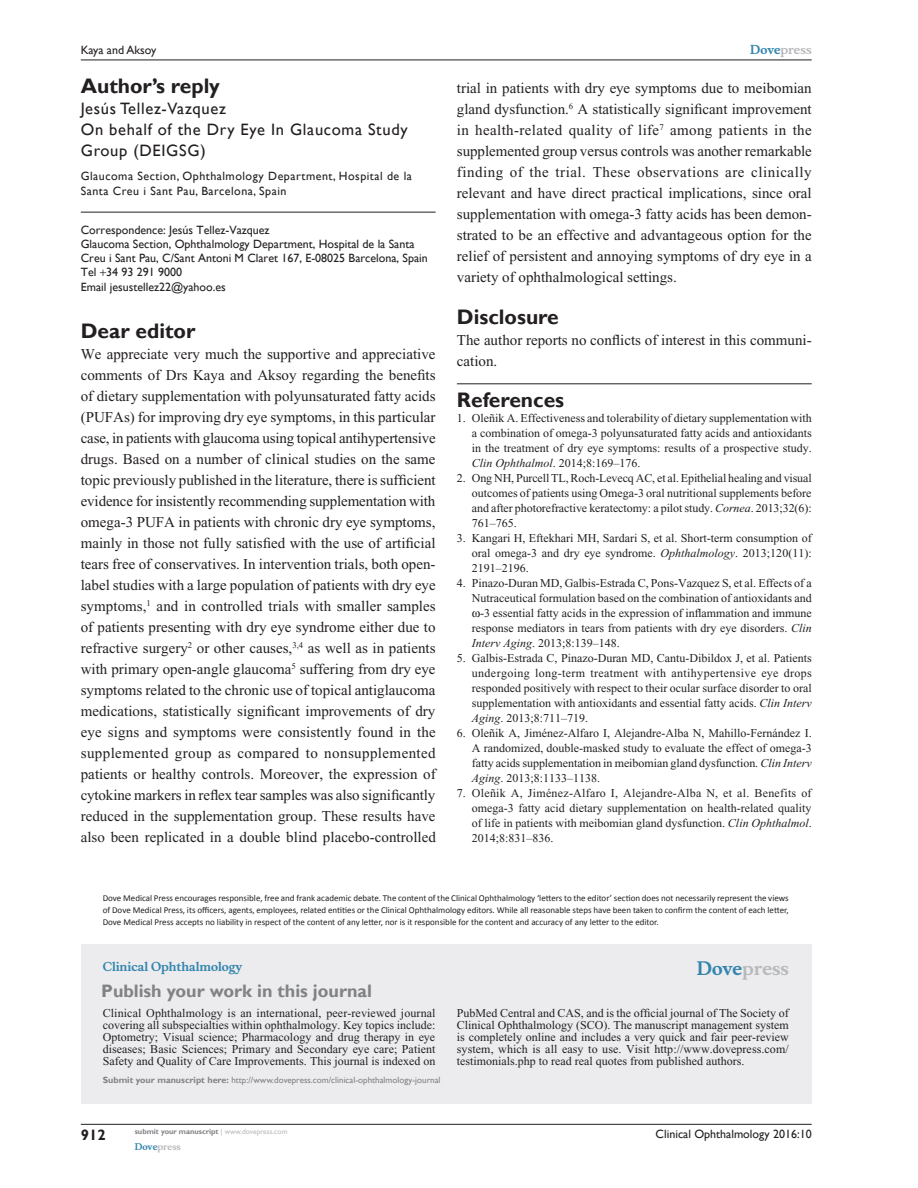
<style>
.page{position:relative;width:918px;height:1188px;background:#fff}
.page>*{position:absolute;margin:0;border:0;box-sizing:border-box;transform-origin:0 0}
.RefH{font:700 21px "Gill Sans";color:#231f20}
.PromBx-H1{font:700 18px "Gill Sans";color:#808285}
.PromBx-Brand{font:700 18px "Musee";color:#b8b9bc}
.AAu{font:16.5px/21px "Gill Sans";letter-spacing:.04em;color:#231f20}
.TxF{font:15px/21px "Times New Roman";color:#231f20;text-align:justify}
.RunFolio-V{font:700 15px "Gill Sans";color:#231f20}
.RefNL1{font:12px/15px "Times New Roman";color:#231f20;text-align:justify}
.PromBx-Tx{font:12px/12px "Times New Roman";color:#231f20;text-align:justify}
.Corr-Info-m{font:12px/14.2px "Gill Sans";color:#231f20}
.AAuAff{font:12px/14.2px "Gill Sans";letter-spacing:.04em;color:#231f20}
.Corr-Info-f{font:12px "Gill Sans";color:#231f20}
.RunF-V{font:12px "Gill Sans";color:#231f20}
.PromBx-JrnlName{font:700 12px "Musee";color:#3485ae}
.RunH-V{font:12px "Gill Sans";color:#231f20}
.RunH-Brand-V{font:700 12px "Musee";color:#b8b9bc}
.Disclaimer{font:9px/12px "Calibri";color:#231f20;text-align:justify}
.PromBx-SubmitMssWebA{font:9px "Gill Sans";color:#808285}
.RunF-Brand-V{font:700 9px "Musee";color:#b8b9bc}
.RunF-SubmityourMS-V{font:700 7.5px "Gill Sans";color:#808285}
.s1{color:#3485ae}
.s2{font-style:italic}
.s3{font-weight:700}
.s4{font-weight:400;color:#b8b9bc}
</style>
<div class="page">
<div style="left:81px;top:944px;width:731px;height:159px;background:#ececee"></div>
<hr style="left:81px;top:1124px;width:731px;height:1px;background:#231f20">
<hr style="left:81px;top:60px;width:731px;height:1px;background:#231f20">
<hr style="left:81px;top:212px;width:355px;height:1px;background:#231f20">
<hr style="left:457px;top:383px;width:355px;height:1px;background:#231f20">
<p class="RunH-V" style="left:81px;top:43px;width:77px">Kaya and Aksoy</p>
<h1 class="RefH" style="left:81px;top:73px;width:141px">Author’s reply</h1>
<p class="AAu" style="left:81px;top:98px;width:147px">Jesús Tellez-Vazquez</p>
<p class="AAu" style="left:81px;top:119px;width:328px">On behalf of the Dry Eye In Glaucoma Study<br>Group (DEIGSG)</p>
<p class="AAuAff" style="left:81px;top:169px;width:333px">Glaucoma Section, Ophthalmology Department, Hospital de la<br>Santa Creu i Sant Pau, Barcelona, Spain</p>
<p class="Corr-Info-f" style="left:81px;top:222px;width:190px">Correspondence: Jesús Tellez-Vazquez</p>
<p class="Corr-Info-m" style="left:81px;top:237px;width:349px">Glaucoma Section, Ophthalmology Department, Hospital de la Santa<br>Creu i Sant Pau, C/Sant Antoni M Claret 167, E-08025 Barcelona, Spain</p>
<p class="Corr-Info-m" style="left:81px;top:265px;width:103px">Tel 34 93 291 9000</p>
<p class="Corr-Info-m" style="left:81px;top:280px;width:147px">Email jesustellez22@yahoo.es</p>
<h1 class="RefH" style="left:81px;top:318px;width:116px">Dear editor</h1>
<p class="TxF" style="left:81px;top:343px;width:357px">We appreciate very much the supportive and appreciative comments of Drs Kaya and Aksoy regarding the benefits of dietary supplementation with polyunsaturated fatty acids (PUFAs) for improving dry eye symptoms, in this particular case, in patients with glaucoma using topical antihypertensive drugs. Based on a number of clinical studies on the same topic previously published in the literature, there is sufficient evidence for insistently recommending supplementation with omega-3 PUFA in patients with chronic dry eye symptoms, mainly in those not fully satisfied with the use of artificial tears free of conservatives. In intervention trials, both open&shy;label studies with a large population of patients with dry eye symptoms,<sup>1</sup> and in controlled trials with smaller samples of patients presenting with dry eye syndrome either due to refractive surgery<sup>2</sup> or other causes,<sup>3,4</sup> as well as in patients with primary open-angle glaucoma<sup>5</sup> suffering from dry eye symptoms related to the chronic use of topical antiglaucoma medications, statistically significant improvements of dry eye signs and symptoms were consistently found in the supplemented group as compared to nonsupplemented patients or healthy controls. Moreover, the expression of cytokine markers in reflex tear samples was also significantly reduced in the supplementation group. These results have also been replicated in a double blind placebo-controlled</p>
<p class="RunH-Brand-V" style="left:750px;top:43px;width:63px"><span class="s1">Dove</span>press</p>
<p class="TxF" style="left:457px;top:77px;width:357px">trial in patients with dry eye symptoms due to meibomian gland dysfunction.<sup>6</sup> A statistically significant improvement in health-related quality of life<sup>7</sup> among patients in the supplemented group versus controls was another remarkable finding of the trial. These observations are clinically relevant and have direct practical implications, since oral supplementation with omega-3 fatty acids has been demon&shy;strated to be an effective and advantageous option for the relief of persistent and annoying symptoms of dry eye in a variety of ophthalmological settings.</p>
<h1 class="RefH" style="left:457px;top:304px;width:103px">Disclosure</h1>
<p class="TxF" style="left:457px;top:329px;width:355px">The author reports no conflicts of interest in this communi&shy;cation.</p>
<p class="RefH" style="left:457px;top:387px;width:109px">References</p>
<p class="RefNL1" style="left:472px;top:410px;width:342px;text-indent:-15px">1. Oleñik A. Effectiveness and tolerability of dietary supplementation with a combination of omega-3 polyunsaturated fatty acids and antioxidants in the treatment of dry eye symptoms: results of a prospective study.<br><span class="s2">Clin Ophthalmol</span>. 2014;8:169–176.</p>
<p class="RefNL1" style="left:472px;top:470px;width:341px;text-indent:-15px">2. Ong NH, Purcell TL, Roch-Levecq AC, et al. Epithelial healing and visual outcomes of patients using Omega-3 oral nutritional supplements before and after photorefractive keratectomy: a pilot study. <span class="s2">Cornea</span>. 2013;32(6):<br>761–765.</p>
<p class="RefNL1" style="left:472px;top:530px;width:341px;text-indent:-15px">3. Kangari H, Eftekhari MH, Sardari S, et al. Short-term consumption of oral omega-3 and dry eye syndrome. <span class="s2">Ophthalmology</span>. 2013;120(11):<br>2191–2196.</p>
<p class="RefNL1" style="left:457px;top:575px;width:356px">4. Pinazo-Duran MD, Galbis-Estrada C, Pons-Vazquez S, et al. Effects of a</p>
<p class="RefNL1" style="left:472px;top:590px;width:341px">Nutraceutical formulation based on the combination of antioxidants and</p>
<p class="RefNL1" style="left:480px;top:605px;width:333px">-3 essential fatty acids in the expression of inflammation and immune</p>
<p class="RefNL1" style="left:472px;top:620px;width:341px">response mediators in tears from patients with dry eye disorders. <span class="s2">Clin</span></p>
<p class="RefNL1" style="left:472px;top:635px;width:149px"><span class="s2">Interv Aging</span>. 2013;8:139–148.</p>
<p class="RefNL1" style="left:472px;top:650px;width:342px;text-indent:-15px">5. Galbis-Estrada C, Pinazo-Duran MD, Cantu-Dibildox J, et al. Patients undergoing long-term treatment with antihypertensive eye drops responded positively with respect to their ocular surface disorder to oral supplementation with antioxidants and essential fatty acids. <span class="s2">Clin Interv Aging</span>. 2013;8:711–719.</p>
<p class="RefNL1" style="left:472px;top:725px;width:341px;text-indent:-15px">6. Oleñik A, Jiménez-Alfaro I, Alejandre-Alba N, Mahillo-Fernández I.<br>A randomized, double-masked study to evaluate the effect of omega-3 fatty acids supplementation in meibomian gland dysfunction. <span class="s2">Clin Interv Aging</span>. 2013;8:1133–1138.</p>
<p class="RefNL1" style="left:472px;top:785px;width:341px;text-indent:-15px">7. Oleñik A, Jiménez-Alfaro I, Alejandre-Alba N, et al. Benefits of omega-3 fatty acid dietary supplementation on health-related quality of life in patients with meibomian gland dysfunction. <span class="s2">Clin Ophthalmol</span>.<br>2014;8:831–836.</p>
<p class="Disclaimer" style="left:103px;top:892px;width:688px">Dove Medical Press encourages responsible, free and frank academic debate. The content of the Clinical Ophthalmology ‘letters to the editor’ section does not necessarily represent the views of Dove Medical Press, its officers, agents, employees, related entities or the Clinical Ophthalmology editors. While all reasonable steps have been taken to confirm the content of each letter, Dove Medical Press accepts no liability in respect of the content of any letter, nor is it responsible for the content and accuracy of any letter to the editor.</p>
<p class="PromBx-JrnlName" style="left:103px;top:959px;width:141px">Clinical Ophthalmology</p>
<p class="PromBx-H1" style="left:101px;top:980px;width:272px">Publish your work in this journal</p>
<p class="PromBx-Brand" style="left:697px;top:958px;width:94px"><span class="s1">Dove</span>press</p>
<p class="PromBx-Tx" style="left:103px;top:1007px;width:334px">Clinical Ophthalmology is an international, peer-reviewed journal covering all subspecialties within ophthalmology. Key topics include:<br>Optometry; Visual science; Pharmacology and drug therapy in eye diseases; Basic Sciences; Primary and Secondary eye care; Patient Safety and Quality of Care Improvements. This journal is indexed on</p>
<p class="PromBx-Tx" style="left:457px;top:1007px;width:333px">PubMed Central and CAS, and is the official journal of The Society of Clinical Ophthalmology (SCO). The manuscript management system is completely online and includes a very quick and fair peer-review system, which is all easy to use. Visit http://www.dovepress.com/ testimonials.php to read real quotes from published authors.</p>
<p class="PromBx-SubmitMssWebA" style="left:103px;top:1075px;width:339px"><span class="s3">Submit your manuscript here:</span> http://www.dovepress.com/clinical-ophthalmology-journal</p>
<p class="RunFolio-V" style="left:81px;top:1126px;width:26px">912</p>
<p class="RunF-SubmityourMS-V" style="left:135px;top:1127px;width:154px">submit your manuscript <span class="s4">| www.dovepress.com</span></p>
<p class="RunF-Brand-V" style="left:135px;top:1141px;width:48px"><span class="s1">Dove</span>press</p>
<p class="RunF-V" style="left:656px;top:1127px;width:158px">Clinical Ophthalmology 2016:10</p>
</div>
